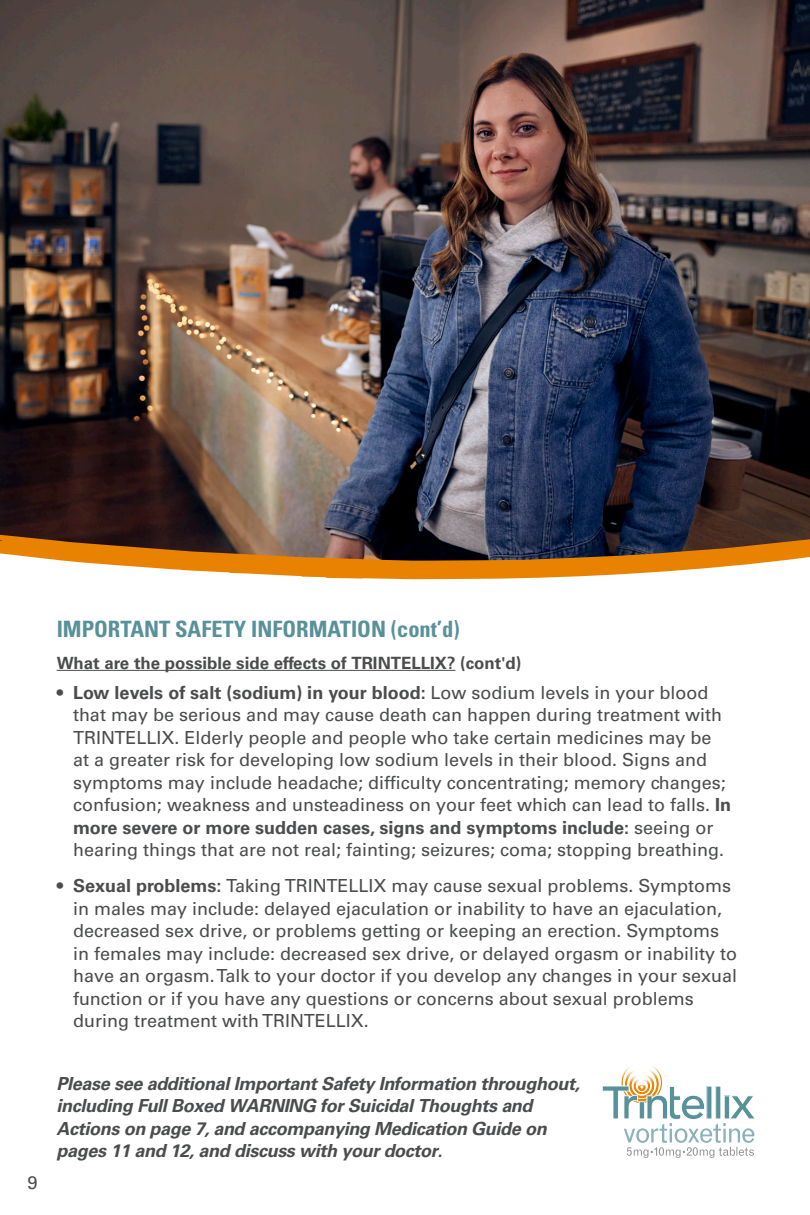
<style>
.page{position:relative;width:810px;height:1215px;background:#fff}
.page>*{position:absolute;margin:0;border:0;box-sizing:border-box;transform-origin:0 0}
.t1{font:700 condensed 22.5px "Univers LT Std";color:#599199}
.t2{font:18.22px "Univers LT Std";color:#4b4c4d}
.t3{font:18px/22.5px "Univers LT Std";color:#4b4c4d}
.t4{font:italic 700 18px/22.5px "Univers LT Std";letter-spacing:-.02em;color:#4b4c4d}
.t5{font:700 16.88px "Univers LT Std";color:#4b4c4d}
.s1{font-weight:700}
</style>
<div class="page">
<hr style="left:57px;top:670px;width:399px;height:1px;background:#4b4c4d">
<img style="left:0;top:0;width:810px;height:403px">
<img style="left:0;top:403px;width:810px;height:176px">
<svg style="left:602px;top:1066px;width:153px;height:92px"></svg>
<p class="t2" style="left:27px;top:1171px;width:12px">9</p>
<p class="t1" style="left:57px;top:615px;width:404px">IMPORTANT SAFETY INFORMATION (cont’d)</p>
<p class="t5" style="left:57px;top:653px;width:466px">What are the possible side effects of TRINTELLIX? (cont'd)</p>
<p class="t3" style="left:73px;top:681px;width:660px;text-indent:-16px"><span class="s1">• Low levels of salt (sodium) in your blood:</span> Low sodium levels in your blood that may be serious and may cause death can happen during treatment with TRINTELLIX. Elderly people and people who take certain medicines may be at a greater risk for developing low sodium levels in their blood. Signs and symptoms may include headache; difficulty concentrating; memory changes; confusion; weakness and unsteadiness on your feet which can lead to falls. <span class="s1">In more severe or more sudden cases, signs and symptoms include:</span> seeing or hearing things that are not real; fainting; seizures; coma; stopping breathing.</p>
<p class="t3" style="left:73px;top:875px;width:666px;text-indent:-16px"><span class="s1">• Sexual problems:</span> Taking TRINTELLIX may cause sexual problems. Symptoms in males may include: delayed ejaculation or inability to have an ejaculation, decreased sex drive, or problems getting or keeping an erection. Symptoms in females may include: decreased sex drive, or delayed orgasm or inability to have an orgasm. Talk to your doctor if you develop any changes in your sexual function or if you have any questions or concerns about sexual problems during treatment with TRINTELLIX.</p>
<p class="t4" style="left:57px;top:1072px;width:525px">Please see additional Important Safety Information throughout, including Full Boxed WARNING for Suicidal Thoughts and Actions on page 7, and accompanying Medication Guide on pages 11 and 12, and discuss with your doctor.</p>
</div>
